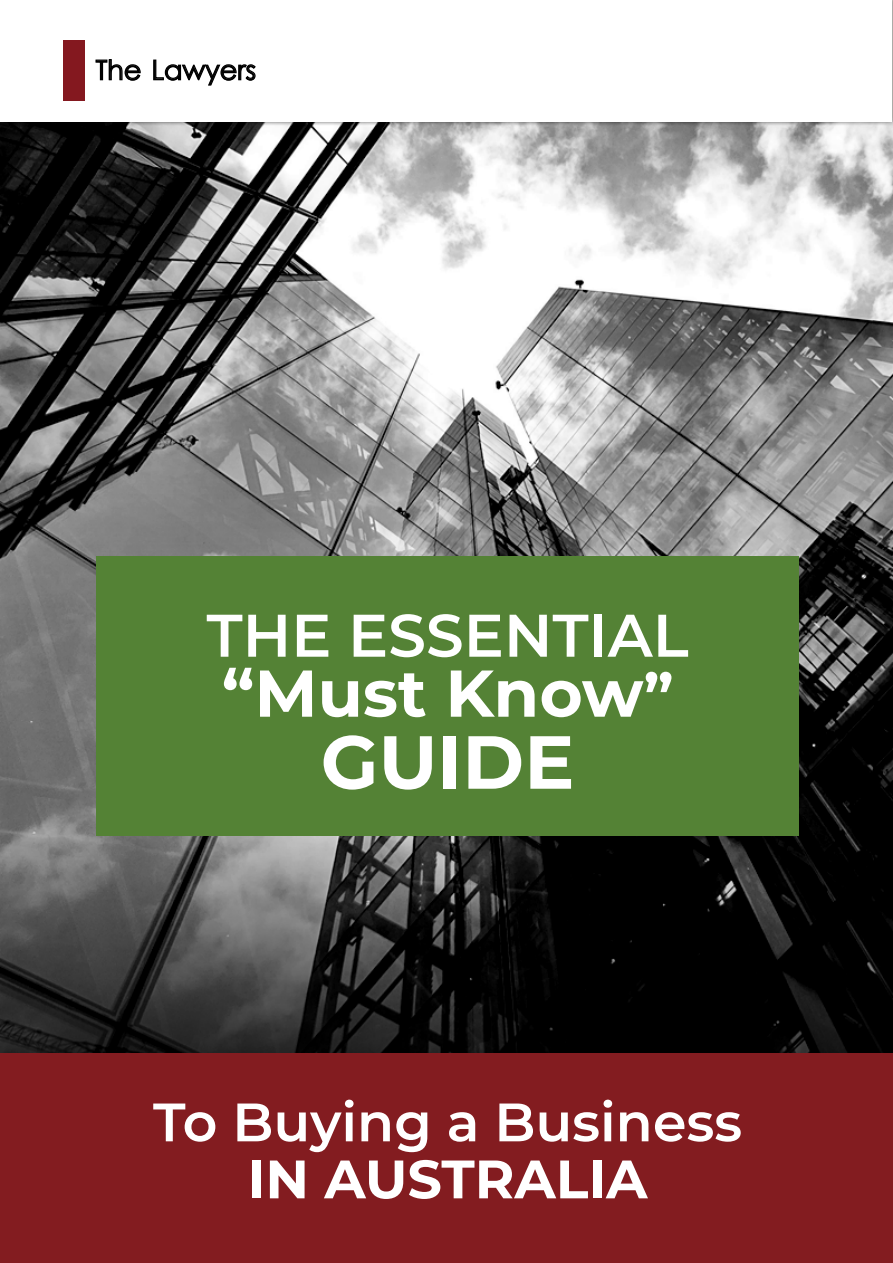
<style>
.page{position:relative;width:893px;height:1263px;background:#fff}
.page>*{position:absolute;margin:0;border:0;box-sizing:border-box;transform-origin:0 0}
.t1{font:700 75px "Montserrat";color:#fff}
.t2{font:700 66px "Montserrat";color:#fff}
.t3{font:600 60px "Montserrat";color:#fff}
.t4{font:600 54px "Montserrat";color:#fff}
.t5{font:700 54px "Montserrat";color:#fff}
.t6{font:27.15px "Century Gothic";color:#000}
.s1{font-size:60px}
</style>
<div class="page">
<img style="left:0;top:126px;width:892px;height:927px">
<div style="left:97px;top:557px;width:702px;height:279px;background:#548235"></div>
<div style="left:0;top:1053px;width:893px;height:210px;background:#831c20"></div>
<div style="left:0;top:0;width:893px;height:126px;background:#000;opacity:.75"></div>
<div style="left:0;top:0;width:891px;height:121px;background:#fff"></div>
<svg style="left:153px;top:59px;width:103px;height:27px"></svg>
<svg style="left:95px;top:59px;width:46px;height:22px"></svg>
<div style="left:63px;top:40px;width:22px;height:60px;background:#84181f"></div>
<p class="t6" style="left:96px;top:51px;width:162px">The Lawyers</p>
<p class="t3" style="left:206px;top:593px;width:484px">THE ESSENTIAL</p>
<p class="t2" style="left:222px;top:646px;width:453px">“Must Know<span class="s1">”</span></p>
<h1 class="t1" style="left:321px;top:708px;width:255px">GUIDE</h1>
<p class="t4" style="left:153px;top:1084px;width:591px">To Buying a Business</p>
<p class="t5" style="left:248px;top:1140px;width:401px">IN AUSTRALIA</p>
</div>
